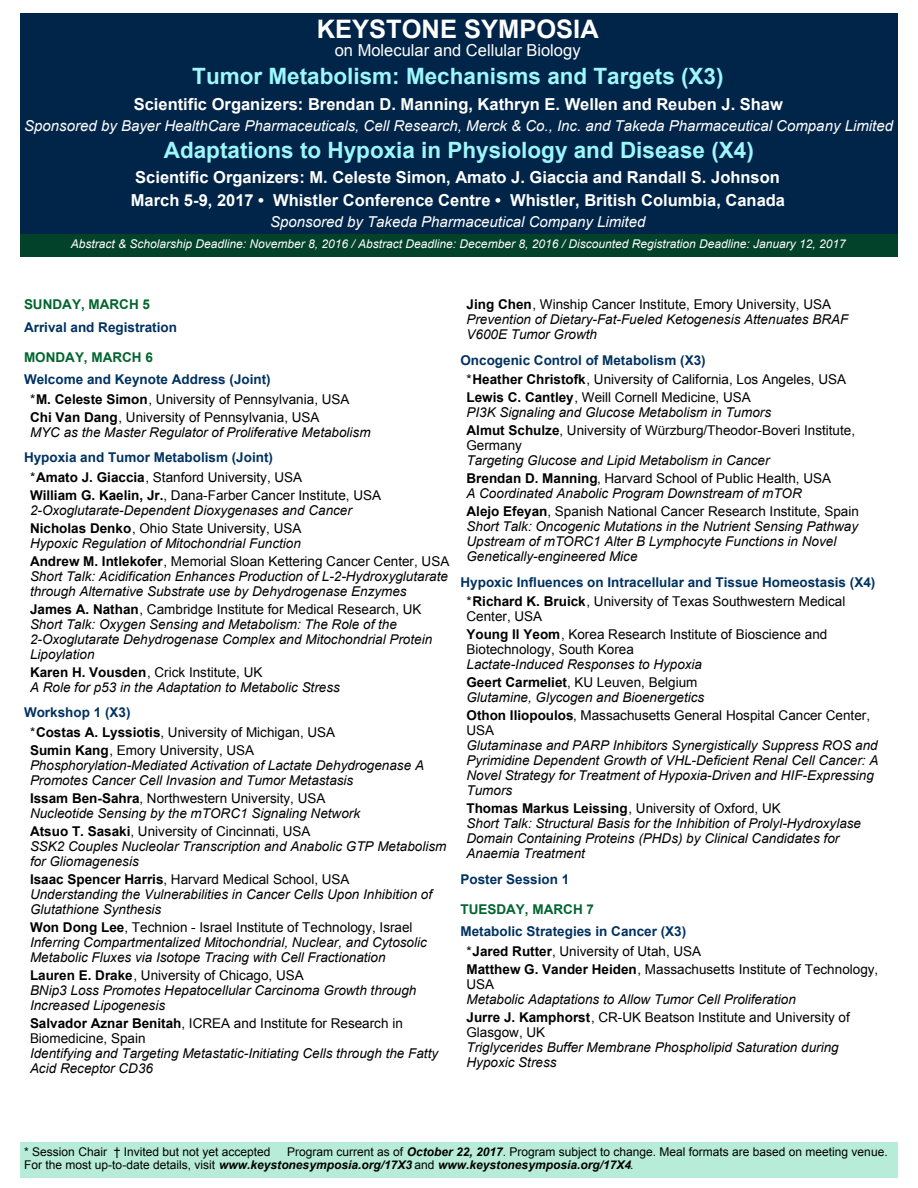
<style>
.page{position:relative;width:918px;height:1188px;background:#fff}
.page>*{position:absolute;margin:0;border:0;box-sizing:border-box;transform-origin:0 0}
.t1{font:700 25.5px "Arial";color:#fff}
.t2{font:700 22.5px "Arial";color:#9df7fd}
.t3{font:700 16.5px/22.5px "Arial";color:#fff}
.t4{font:16.5px "Arial";color:#fff}
.t5{font:italic 15px "Arial";color:#fff}
.t6{font:italic 13.5px/15px "Arial";color:#000}
.t7{font:13.5px/15px "Arial";color:#000}
.t8{font:700 13.5px/19.5px "Arial";color:#003260}
.t9{font:700 13.5px "Arial";color:#00652e}
.t10{font:12px/13.5px "Arial";color:#000}
.t11{font:italic 12px "Arial";color:#fff}
.s1{font-weight:400;color:#000}
.s2{color:#000}
.s3{font-weight:700;font-style:normal}
.s4{font-style:normal}
.s5{font-weight:700;color:#003260}
.s6{font-weight:700}
.s7{font-style:italic}
.s8{font-weight:700;font-style:italic}
</style>
<div class="page">
<div style="left:20px;top:1142px;width:877px;height:36px;background:#b7ecd8"></div>
<div style="left:20px;top:14px;width:877px;height:220px;background:#012548"></div>
<div style="left:20px;top:234px;width:877px;height:22px;background:#02412a"></div>
<h1 class="t1" style="left:317px;top:19px;width:283px">KEYSTONE SYMPOSIA</h1>
<p class="t4" style="left:335px;top:43px;width:247px">on Molecular and Cellular Biology</p>
<h2 class="t2" style="left:192px;top:68px;width:533px">Tumor Metabolism: Mechanisms and Targets (X3)</h2>
<p class="t3" style="left:134px;top:94px;width:651px">Scientific Organizers: Brendan D. Manning, Kathryn E. Wellen and Reuben J. Shaw</p>
<p class="t5" style="left:24px;top:120px;width:870px">Sponsored by Bayer HealthCare Pharmaceuticals, Cell Research, Merck &amp; Co., Inc. and Takeda Pharmaceutical Company Limited</p>
<h2 class="t2" style="left:164px;top:141px;width:592px">Adaptations to Hypoxia in Physiology and Disease (X4)</h2>
<p class="t3" style="left:131px;top:167px;width:656px">Scientific Organizers: M. Celeste Simon, Amato J. Giaccia and Randall S. Johnson<br>March 5-9, 2017 • Whistler Conference Centre • Whistler, British Columbia, Canada</p>
<p class="t5" style="left:270px;top:216px;width:377px">Sponsored by Takeda Pharmaceutical Company Limited</p>
<p class="t11" style="left:71px;top:239px;width:777px">Abstract &amp; Scholarship Deadline: November 8, 2016 / Abstract Deadline: December 8, 2016 / Discounted Registration Deadline: January 12, 2017</p>
<p class="t9" style="left:24px;top:299px;width:128px">SUNDAY, MARCH 5</p>
<p class="t8" style="left:24px;top:318px;width:155px">Arrival and Registration</p>
<p class="t9" style="left:24px;top:352px;width:131px">MONDAY, MARCH 6</p>
<p class="t8" style="left:30px;top:371px;width:321px;text-indent:-6px">Welcome and Keynote Address (Joint)<br><span class="s1">*</span><span class="s2">M. Celeste Simon</span><span class="s1">, University of Pennsylvania, USA</span></p>
<p class="t6" style="left:30px;top:410px;width:342px"><span class="s3">Chi Van Dang</span><span class="s4">, University of Pennsylvania, USA<br></span>MYC as the Master Regulator of Proliferative Metabolism</p>
<p class="t8" style="left:30px;top:449px;width:274px;text-indent:-6px">Hypoxia and Tumor Metabolism (Joint) <span class="s1">*</span><span class="s2">Amato J. Giaccia</span><span class="s1">, Stanford University, USA</span></p>
<p class="t6" style="left:30px;top:488px;width:353px"><span class="s3">William G. Kaelin, Jr.</span><span class="s4">, Dana-Farber Cancer Institute, USA<br></span>2-Oxoglutarate-Dependent Dioxygenases and Cancer</p>
<p class="t6" style="left:30px;top:521px;width:273px"><span class="s3">Nicholas Denko</span><span class="s4">, Ohio State University, USA<br></span>Hypoxic Regulation of Mitochondrial Function</p>
<p class="t6" style="left:30px;top:554px;width:421px;text-align:justify"><span class="s3">Andrew M. Intlekofer</span><span class="s4">, Memorial Sloan Kettering Cancer Center, USA </span>Short Talk: Acidification Enhances Production of L-2-Hydroxyglutarate through Alternative Substrate use by Dehydrogenase Enzymes</p>
<p class="t6" style="left:30px;top:602px;width:404px"><span class="s3">James A. Nathan</span><span class="s4">, Cambridge Institute for Medical Research, UK </span>Short Talk: Oxygen Sensing and Metabolism: The Role of the 2-Oxoglutarate Dehydrogenase Complex and Mitochondrial Protein Lipoylation</p>
<p class="t6" style="left:30px;top:665px;width:311px"><span class="s3">Karen H. Vousden</span><span class="s4">, Crick Institute, UK<br></span>A Role for p53 in the Adaptation to Metabolic Stress</p>
<p class="t7" style="left:30px;top:704px;width:307px;line-height:19.5px;text-indent:-6px"><span class="s5">Workshop 1 (X3)<br></span>*<span class="s6">Costas A. Lyssiotis</span>, University of Michigan, USA</p>
<p class="t6" style="left:30px;top:743px;width:395px"><span class="s3">Sumin Kang</span><span class="s4">, Emory University, USA<br></span>Phosphorylation-Mediated Activation of Lactate Dehydrogenase A<br>Promotes Cancer Cell Invasion and Tumor Metastasis</p>
<p class="t6" style="left:30px;top:791px;width:332px"><span class="s3">Issam Ben-Sahra</span><span class="s4">, Northwestern University, USA<br></span>Nucleotide Sensing by the mTORC1 Signaling Network</p>
<p class="t6" style="left:30px;top:824px;width:418px"><span class="s3">Atsuo T. Sasaki</span><span class="s4">, University of Cincinnati, USA<br></span>SSK2 Couples Nucleolar Transcription and Anabolic GTP Metabolism for Gliomagenesis</p>
<p class="t6" style="left:30px;top:872px;width:404px"><span class="s3">Isaac Spencer Harris</span><span class="s4">, Harvard Medical School, USA<br></span>Understanding the Vulnerabilities in Cancer Cells Upon Inhibition of<br>Glutathione Synthesis</p>
<p class="t6" style="left:30px;top:920px;width:398px"><span class="s3">Won Dong Lee</span><span class="s4">, Technion - Israel Institute of Technology, Israel<br></span>Inferring Compartmentalized Mitochondrial, Nuclear, and Cytosolic<br>Metabolic Fluxes via Isotope Tracing with Cell Fractionation</p>
<p class="t6" style="left:30px;top:968px;width:388px"><span class="s3">Lauren E. Drake</span><span class="s4">, University of Chicago, USA<br></span>BNip3 Loss Promotes Hepatocellular Carcinoma Growth through<br>Increased Lipogenesis</p>
<p class="t7" style="left:30px;top:1017px;width:374px"><span class="s6">Salvador Aznar Benitah</span>, ICREA and Institute for Research in<br>Biomedicine, Spain</p>
<p class="t6" style="left:30px;top:1046px;width:410px">Identifying and Targeting Metastatic-Initiating Cells through the Fatty<br>Acid Receptor CD36</p>
<p class="t6" style="left:466px;top:298px;width:383px"><span class="s3">Jing Chen</span><span class="s4">, Winship Cancer Institute, Emory University, USA<br></span>Prevention of Dietary-Fat-Fueled Ketogenesis Attenuates BRAF<br>V600E Tumor Growth</p>
<p class="t7" style="left:466px;top:351px;width:381px;line-height:19.5px;text-indent:-6px"><span class="s5">Oncogenic Control of Metabolism (X3)<br></span>*<span class="s6">Heather Christofk</span>, University of California, Los Angeles, USA</p>
<p class="t6" style="left:466px;top:391px;width:306px"><span class="s3">Lewis C. Cantley</span><span class="s4">, Weill Cornell Medicine, USA<br></span>PI3K Signaling and Glucose Metabolism in Tumors</p>
<p class="t7" style="left:466px;top:424px;width:390px"><span class="s6">Almut Schulze</span>, University of Würzburg/Theodor-Boveri Institute,<br>Germany</p>
<p class="t6" style="left:466px;top:452px;width:366px;line-height:18px">Targeting Glucose and Lipid Metabolism in Cancer<br><span class="s3">Brendan D. Manning</span><span class="s4">, Harvard School of Public Health, USA</span></p>
<p class="t7" style="left:466px;top:486px;width:394px;line-height:18px"><span class="s7">A Coordinated Anabolic Program Downstream of mTOR<br></span><span class="s6">Alejo Efeyan</span>, Spanish National Cancer Research Institute, Spain</p>
<p class="t6" style="left:466px;top:520px;width:393px">Short Talk: Oncogenic Mutations in the Nutrient Sensing Pathway<br>Upstream of mTORC1 Alter B Lymphocyte Functions in Novel<br>Genetically-engineered Mice</p>
<p class="t8" style="left:466px;top:573px;width:410px;text-indent:-6px">Hypoxic Influences on Intracellular and Tissue Homeostasis (X4) <span class="s1">*</span><span class="s2">Richard K. Bruick</span><span class="s1">, University of Texas Southwestern Medical</span></p>
<p class="t7" style="left:466px;top:609px;width:362px;line-height:18px">Center, USA<br><span class="s6">Young Il Yeom</span>, Korea Research Institute of Bioscience and</p>
<p class="t7" style="left:466px;top:643px;width:169px">Biotechnology, South Korea</p>
<p class="t6" style="left:466px;top:656px;width:237px;line-height:18px">Lactate-Induced Responses to Hypoxia<br><span class="s3">Geert Carmeliet</span><span class="s4">, KU Leuven, Belgium</span></p>
<p class="t7" style="left:466px;top:690px;width:405px;line-height:18px"><span class="s7">Glutamine, Glycogen and Bioenergetics<br></span><span class="s6">Othon Iliopoulos</span>, Massachusetts General Hospital Cancer Center,</p>
<p class="t7" style="left:466px;top:724px;width:29px">USA</p>
<p class="t6" style="left:466px;top:739px;width:413px">Glutaminase and PARP Inhibitors Synergistically Suppress ROS and Pyrimidine Dependent Growth of VHL-Deficient Renal Cell Cancer: A Novel Strategy for Treatment of Hypoxia-Driven and HIF-Expressing Tumors</p>
<p class="t6" style="left:466px;top:802px;width:396px"><span class="s3">Thomas Markus Leissing</span><span class="s4">, University of Oxford, UK<br></span>Short Talk: Structural Basis for the Inhibition of Prolyl-Hydroxylase Domain Containing Proteins (PHDs) by Clinical Candidates for Anaemia Treatment</p>
<p class="t8" style="left:460px;top:870px;width:110px">Poster Session 1</p>
<p class="t9" style="left:460px;top:904px;width:135px">TUESDAY, MARCH 7</p>
<p class="t8" style="left:466px;top:923px;width:236px;text-indent:-6px">Metabolic Strategies in Cancer (X3) <span class="s1">*</span><span class="s2">Jared Rutter</span><span class="s1">, University of Utah, USA</span></p>
<p class="t7" style="left:466px;top:963px;width:413px"><span class="s6">Matthew G. Vander Heiden</span>, Massachusetts Institute of Technology,<br>USA</p>
<p class="t6" style="left:466px;top:991px;width:385px;line-height:18px">Metabolic Adaptations to Allow Tumor Cell Proliferation<br><span class="s3">Jurre J. Kamphorst</span><span class="s4">, CR-UK Beatson Institute and University of</span></p>
<p class="t7" style="left:466px;top:1026px;width:80px">Glasgow, UK</p>
<p class="t6" style="left:466px;top:1040px;width:374px">Triglycerides Buffer Membrane Phospholipid Saturation during<br>Hypoxic Stress</p>
<p class="t10" style="left:24px;top:1146px;width:248px">* Session Chair † Invited but not yet accepted</p>
<p class="t10" style="left:24px;top:1146px;width:865px;text-indent:263px">Program current as of <span class="s8">October 22, 2017</span>. Program subject to change. Meal formats are based on meeting venue.<br>For the most up-to-date details, visit <span class="s8">www.keystonesymposia.org/17X3</span> and <span class="s8">www.keystonesymposia.org/17X4</span>.</p>
</div>
